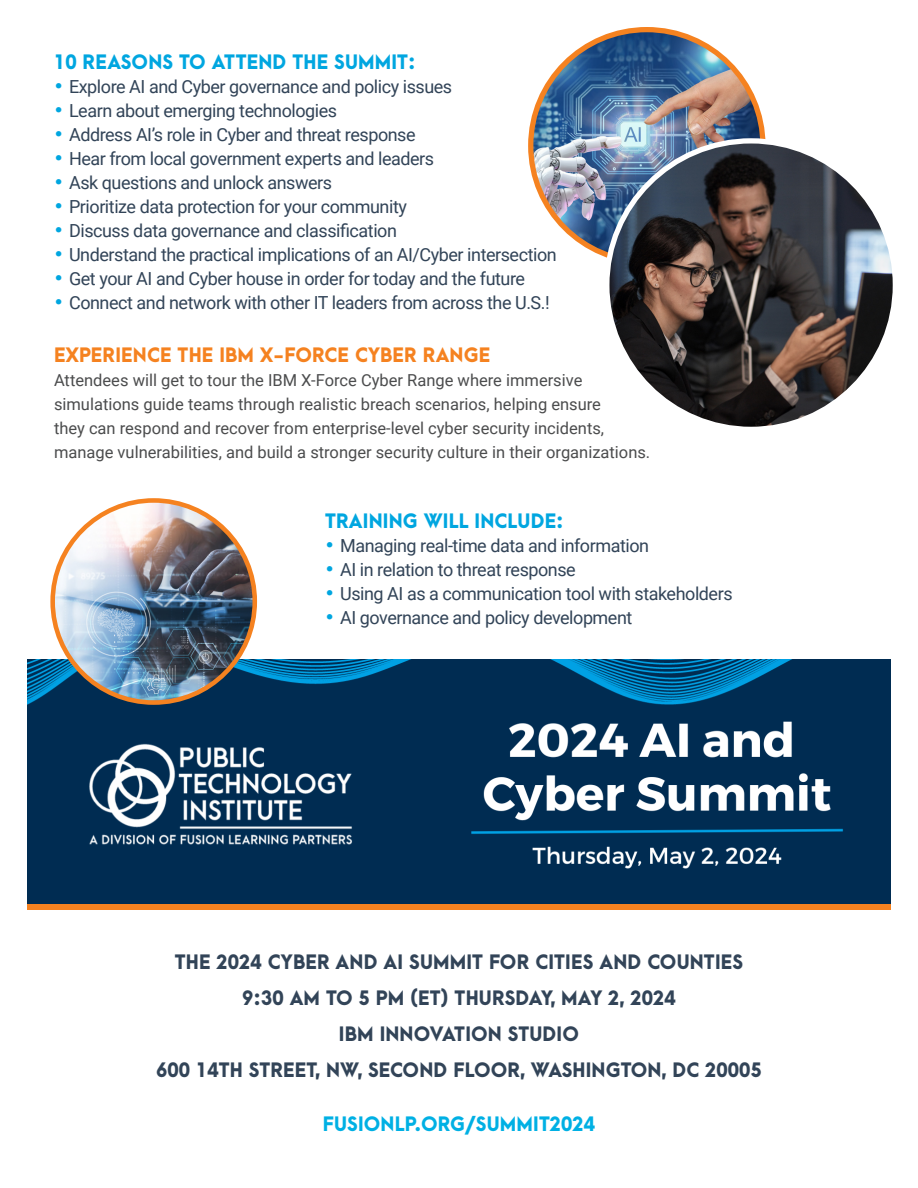
<style>
.page{position:relative;width:918px;height:1188px;background:#fff}
.page>*{position:absolute;margin:0;border:0;box-sizing:border-box;transform-origin:0 0}
.t1{font:18px "Roboto";letter-spacing:-.025em;color:#324458}
.t2{font:800 18px "Arca Majora 3";letter-spacing:.01em;color:#324458}
.t3{font:800 18px "Arca Majora 3";letter-spacing:.01em;color:#00a6e0}
.t4{font:800 18px "Arca Majora 3";letter-spacing:.01em;color:#f58220}
.t5{font:800 18px "Arca Majora 3";letter-spacing:.01em;color:#00b0e4}
.t6{font:16.5px/24px "Roboto";color:#4b4c4d}
.s1{font-family:"Arca Majora 3";font-weight:800;color:#00a6e0}
</style>
<div class="page">
<img style="left:531px;top:30px;width:232px;height:232px;border-radius:116px">
<img style="left:607px;top:141px;width:288px;height:288px;border-radius:144px">
<img style="left:27px;top:660px;width:864px;height:244px">
<img style="left:53px;top:500px;width:202px;height:203px;border-radius:101px">
<div style="left:50px;top:498px;width:207px;height:207px;border:5px solid #f58220;border-radius:50%"></div>
<div style="left:27px;top:904px;width:864px;height:5px;background:#f58220"></div>
<p class="t3" style="left:54px;top:45px;width:363px">10 REASONS TO ATTEND THE SUMMIT:</p>
<p class="t1" style="left:54px;top:74px;width:400px"><span class="s1">•</span> Explore AI and Cyber governance and policy issues</p>
<p class="t1" style="left:54px;top:98px;width:285px"><span class="s1">•</span> Learn about emerging technologies</p>
<p class="t1" style="left:54px;top:122px;width:363px"><span class="s1">•</span> Address AI’s role in Cyber and threat response</p>
<p class="t1" style="left:54px;top:146px;width:382px"><span class="s1">•</span> Hear from local government experts and leaders</p>
<p class="t1" style="left:54px;top:170px;width:280px"><span class="s1">•</span> Ask questions and unlock answers</p>
<p class="t1" style="left:54px;top:194px;width:354px"><span class="s1">•</span> Prioritize data protection for your community</p>
<p class="t1" style="left:54px;top:218px;width:345px"><span class="s1">•</span> Discuss data governance and classification</p>
<p class="t1" style="left:54px;top:242px;width:504px"><span class="s1">•</span> Understand the practical implications of an AI/Cyber intersection</p>
<p class="t1" style="left:54px;top:266px;width:473px"><span class="s1">•</span> Get your AI and Cyber house in order for today and the future</p>
<p class="t1" style="left:54px;top:290px;width:497px"><span class="s1">•</span> Connect and network with other IT leaders from across the U.S.!</p>
<p class="t4" style="left:54px;top:339px;width:438px">EXPERIENCE THE IBM X-FORCE CYBER RANGE</p>
<p class="t6" style="left:54px;top:368px;width:598px">Attendees will get to tour the IBM X-Force Cyber Range where immersive simulations guide teams through realistic breach scenarios, helping ensure<br>they can respond and recover from enterprise-level cyber security incidents, manage vulnerabilities, and build a stronger security culture in their organizations.</p>
<p class="t3" style="left:325px;top:504px;width:240px">TRAINING WILL INCLUDE:</p>
<p class="t1" style="left:325px;top:533px;width:326px"><span class="s1">•</span> Managing real-time data and information</p>
<p class="t1" style="left:325px;top:557px;width:252px"><span class="s1">•</span> AI in relation to threat response</p>
<p class="t1" style="left:325px;top:581px;width:409px"><span class="s1">•</span> Using AI as a communication tool with stakeholders</p>
<p class="t1" style="left:325px;top:605px;width:309px"><span class="s1">•</span> AI governance and policy development</p>
<p class="t2" style="left:175px;top:946px;width:570px">THE 2024 CYBER AND AI SUMMIT FOR CITIES AND COUNTIES</p>
<p class="t2" style="left:242px;top:982px;width:435px">9:30 AM TO 5 PM (ET) THURSDAY, MAY 2, 2024</p>
<p class="t2" style="left:339px;top:1018px;width:242px">IBM INNOVATION STUDIO</p>
<p class="t2" style="left:156px;top:1054px;width:607px">600 14TH STREET, NW, SECOND FLOOR, WASHINGTON, DC 20005</p>
<p class="t5" style="left:323px;top:1108px;width:274px">FUSIONLP.ORG/SUMMIT2024</p>
</div>
